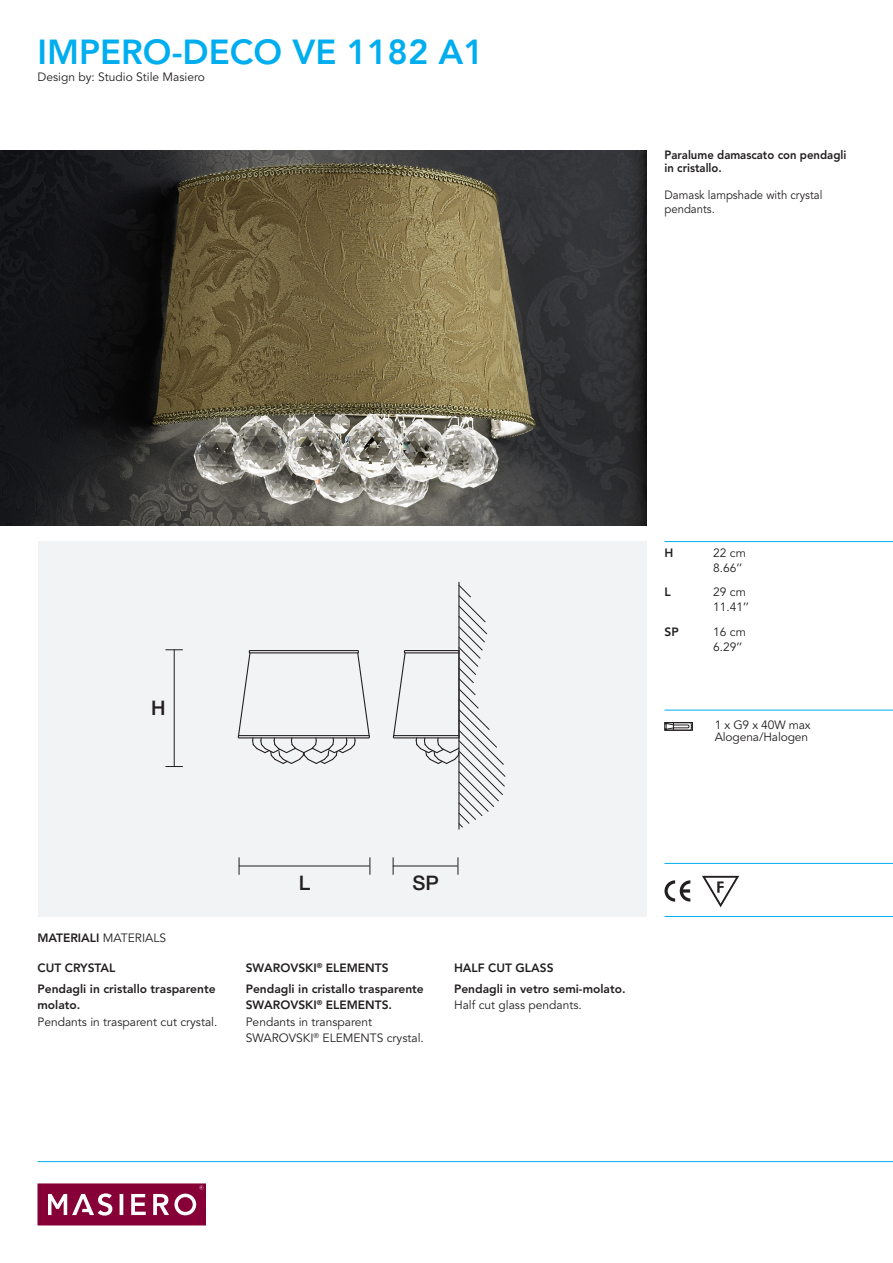
<style>
.page{position:relative;width:893px;height:1263px;background:#fff}
.page>*{position:absolute;margin:0;border:0;box-sizing:border-box;transform-origin:0 0}
.t1{font:800 34.5px "Avenir LT Std";color:#00aeef}
.t2{font:500 20.1px "Helvetica Neue LT Std";color:#231f20}
.t3{font:800 12px/16.5px "Avenir LT Std";color:#231f20}
.t4{font:12px "Avenir LT Std";color:#231f20}
.t5{font:800 12px/13.5px "Avenir LT Std";color:#231f20;scale:.94 1}
.t6{font:12px/13.5px "Avenir LT Std";color:#231f20;scale:.94 1}
.s1{font-weight:400}
</style>
<div class="page">
<svg style="left:38px;top:1183px;width:168px;height:42px;background:#9c2f5c"></svg>
<hr style="left:664px;top:710px;width:229px;height:1px;background:#00aeef">
<hr style="left:664px;top:863px;width:229px;height:1px;background:#00aeef">
<hr style="left:665px;top:541px;width:228px;height:1px;background:#00aeef">
<hr style="left:664px;top:916px;width:229px;height:1px;background:#00aeef">
<hr style="left:38px;top:1161px;width:855px;height:1px;background:#00aeef">
<svg style="left:664px;top:876px;width:75px;height:31px"></svg>
<div style="left:38px;top:542px;width:608px;height:375px;background:#f2f3f4"></div>
<img style="left:0;top:150px;width:646px;height:375px">
<hr style="left:174px;top:649px;width:1px;height:117px;background:#231f20">
<svg style="left:165px;top:649px;width:18px;height:1px"></svg>
<svg style="left:165px;top:766px;width:18px;height:1px"></svg>
<hr style="left:239px;top:865px;width:131px;height:1px;background:#231f20">
<svg style="left:239px;top:857px;width:1px;height:18px"></svg>
<svg style="left:369px;top:857px;width:1px;height:18px"></svg>
<hr style="left:393px;top:865px;width:65px;height:1px;background:#231f20">
<svg style="left:393px;top:857px;width:1px;height:18px"></svg>
<svg style="left:457px;top:857px;width:1px;height:18px"></svg>
<hr style="left:458px;top:582px;width:1px;height:247px;background:#231f20">
<svg style="left:237px;top:652px;width:133px;height:112px"></svg>
<div style="left:249px;top:650px;width:110px;height:3px;border:1px solid #231f20"></div>
<svg style="left:392px;top:584px;width:114px;height:244px"></svg>
<hr style="left:458px;top:651px;width:1px;height:87px;background:#231f20">
<svg style="left:666px;top:724px;width:25px;height:4px"></svg>
<div style="left:664px;top:722px;width:29px;height:8px;border:1px solid #231f20"></div>
<p class="t1" style="left:38px;top:31px;width:448px">IMPERO-DECO VE 1182 A1</p>
<p class="t4" style="left:38px;top:70px;width:169px">Design by: Studio Stile Masiero</p>
<p class="t5" style="left:664px;top:148px;width:195px">Paralume damascato con pendagli in cristallo.</p>
<p class="t6" style="left:664px;top:189px;width:170px">Damask lampshade with crystal pendants.</p>
<p class="t2" style="left:151px;top:696px;width:16px">H</p>
<p class="t3" style="left:664px;top:545px;width:10px">H</p>
<p class="t4" style="left:713px;top:546px;width:34px">22 cm</p>
<p class="t4" style="left:713px;top:561px;width:31px">8.66’’</p>
<p class="t3" style="left:664px;top:584px;width:8px">L</p>
<p class="t4" style="left:713px;top:585px;width:34px">29 cm</p>
<p class="t4" style="left:713px;top:600px;width:37px">11.41’’</p>
<p class="t3" style="left:664px;top:623px;width:16px">SP</p>
<p class="t4" style="left:713px;top:624px;width:34px">16 cm</p>
<p class="t4" style="left:713px;top:639px;width:31px">6.29’’</p>
<p class="t4" style="left:715px;top:718px;width:98px">1 x G9 x 40W max</p>
<p class="t4" style="left:715px;top:730px;width:95px">Alogena/Halogen</p>
<p class="t2" style="left:299px;top:870px;width:13px">L</p>
<p class="t2" style="left:412px;top:870px;width:28px">SP</p>
<p class="t3" style="left:38px;top:930px;width:130px">MATERIALI <span class="s1">MATERIALS</span></p>
<p class="t3" style="left:38px;top:960px;width:79px">CUT CRYSTAL</p>
<p class="t3" style="left:246px;top:960px;width:144px">SWAROVSKI<sup>®</sup> ELEMENTS</p>
<p class="t3" style="left:454px;top:960px;width:101px">HALF CUT GLASS</p>
<p class="t3" style="left:38px;top:980px;width:180px">Pendagli in cristallo trasparente molato.</p>
<p class="t4" style="left:38px;top:1015px;width:181px">Pendants in trasparent cut crystal.</p>
<p class="t3" style="left:246px;top:980px;width:180px">Pendagli in cristallo trasparente<br>SWAROVSKI<sup>®</sup> ELEMENTS.<br><span class="s1">Pendants in transparent<br>SWAROVSKI</span><sup>®</sup> <span class="s1">ELEMENTS crystal.</span></p>
<p class="t3" style="left:454px;top:980px;width:173px">Pendagli in vetro semi-molato.</p>
<p class="t4" style="left:454px;top:998px;width:129px">Half cut glass pendants.</p>
</div>
